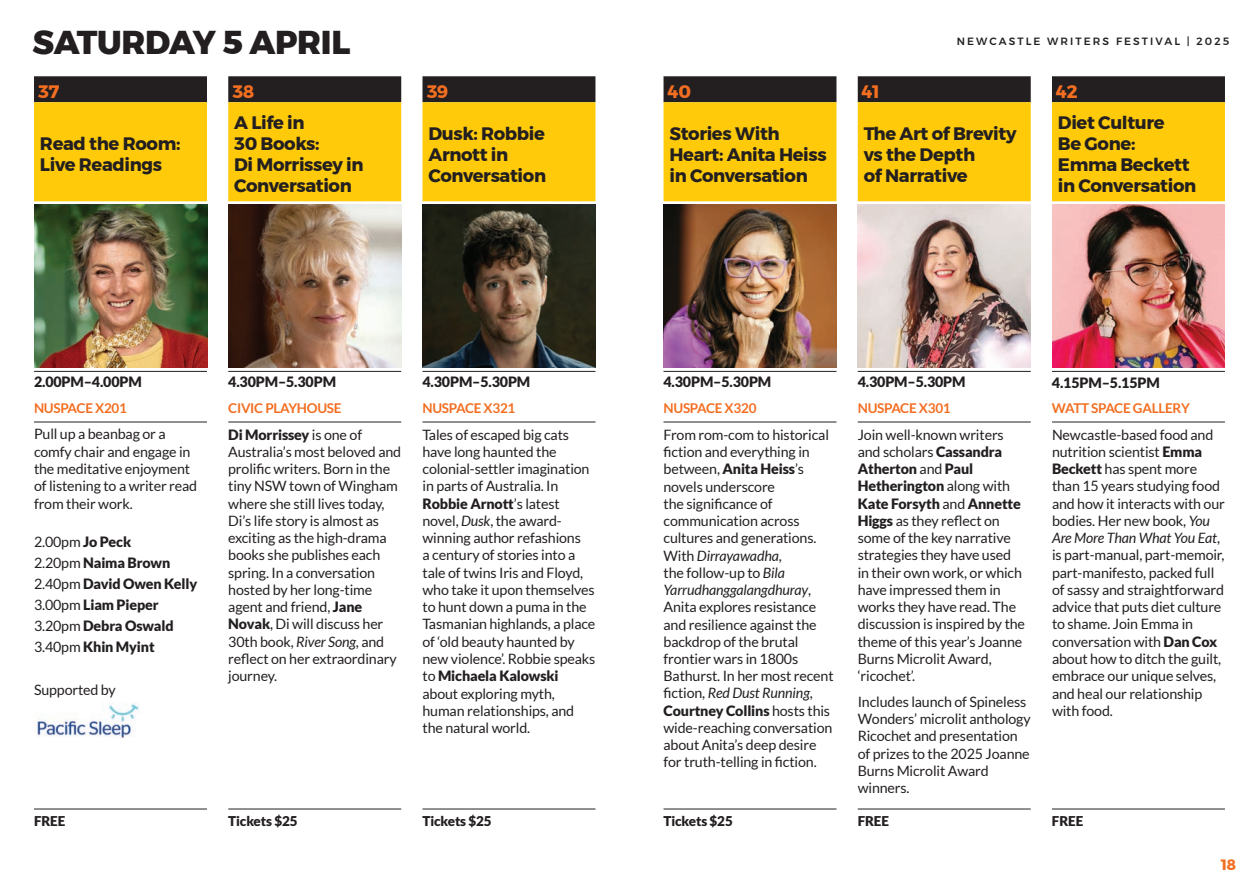
<style>
.page{position:relative;width:1259px;height:893px;background:#fff}
.page>*{position:absolute;margin:0;border:0;box-sizing:border-box;transform-origin:0 0}
.Heading_Black{font:800 33px "Montserrat";letter-spacing:-.01em;color:#231f20}
.t1{font:700 18px/21px "Montserrat";letter-spacing:-.02em;color:#231f20}
.SESSION_NUMBER{font:700 18px "Montserrat";letter-spacing:-.02em;color:#f36e21}
.t2{font:700 15px "Montserrat";color:#f36e21}
.Body_Text{font:14.25px/17.2px "Lato";letter-spacing:-.01em;color:#231f20}
.Body_Text-2{font:900 14.25px/21px "Lato";letter-spacing:-.01em;color:#231f20}
.Times{font:900 14.25px "Lato";letter-spacing:-.01em;color:#231f20}
.Venue_Orange{font:700 13.5px "Lato";letter-spacing:-.02em;color:#f36e21}
.Tickets{font:900 13.5px "Lato";letter-spacing:-.01em;color:#231f20}
.t3{font:500 10.5px "Montserrat";letter-spacing:.2em;color:#231f20}
.s1{font-weight:400}
.s2{font-weight:900}
.s3{font-style:italic}
</style>
<div class="page">
<svg style="left:34px;top:76px;width:1191px;height:26px;background:#413d3e"></svg>
<svg style="left:34px;top:102px;width:1191px;height:99px;background:#fed029"></svg>
<hr style="left:34px;top:371px;width:173px;height:1px;background:#231f20">
<hr style="left:228px;top:371px;width:173px;height:1px;background:#231f20">
<hr style="left:422px;top:371px;width:173px;height:1px;background:#231f20">
<hr style="left:663px;top:371px;width:173px;height:1px;background:#231f20">
<hr style="left:857px;top:371px;width:173px;height:1px;background:#231f20">
<hr style="left:1052px;top:371px;width:173px;height:1px;background:#231f20">
<hr style="left:1052px;top:422px;width:173px;height:1px;background:#231f20">
<hr style="left:34px;top:809px;width:173px;height:1px;background:#231f20">
<hr style="left:228px;top:809px;width:173px;height:1px;background:#231f20">
<hr style="left:422px;top:809px;width:173px;height:1px;background:#231f20">
<hr style="left:663px;top:809px;width:173px;height:1px;background:#231f20">
<hr style="left:857px;top:809px;width:173px;height:1px;background:#231f20">
<hr style="left:1052px;top:809px;width:173px;height:1px;background:#231f20">
<hr style="left:34px;top:422px;width:173px;height:1px;background:#231f20">
<hr style="left:228px;top:422px;width:173px;height:1px;background:#231f20">
<hr style="left:422px;top:422px;width:173px;height:1px;background:#231f20">
<hr style="left:663px;top:422px;width:173px;height:1px;background:#231f20">
<hr style="left:857px;top:422px;width:173px;height:1px;background:#231f20">
<img style="left:37px;top:703px;width:102px;height:35px">
<img style="left:34px;top:205px;width:173px;height:162px">
<img style="left:228px;top:205px;width:173px;height:162px">
<img style="left:422px;top:205px;width:173px;height:162px">
<img style="left:663px;top:205px;width:173px;height:162px">
<img style="left:858px;top:205px;width:172px;height:162px">
<img style="left:1052px;top:205px;width:173px;height:162px">
<p class="Heading_Black" style="left:33px;top:16px;width:319px">SATURDAY 5 APRIL</p>
<p class="t3" style="left:956px;top:33px;width:274px">NEWCASTLE WRITERS FESTIVAL | 2025</p>
<p class="SESSION_NUMBER" style="left:38px;top:77px;width:23px">37</p>
<p class="SESSION_NUMBER" style="left:232px;top:77px;width:23px">38</p>
<p class="SESSION_NUMBER" style="left:427px;top:77px;width:23px">39</p>
<p class="SESSION_NUMBER" style="left:668px;top:77px;width:25px">40</p>
<p class="SESSION_NUMBER" style="left:862px;top:77px;width:19px">41</p>
<p class="SESSION_NUMBER" style="left:1056px;top:77px;width:23px">42</p>
<p class="t1" style="left:40px;top:133px;width:142px">Read the Room:<br>Live Readings</p>
<p class="t1" style="left:234px;top:112px;width:131px">A Life in<br>30 Books:<br>Di Morrissey in<br>Conversation</p>
<p class="t1" style="left:428px;top:123px;width:119px">Dusk: Robbie<br>Arnott in<br>Conversation</p>
<p class="t1" style="left:669px;top:123px;width:159px">Stories With<br>Heart: Anita Heiss in Conversation</p>
<p class="t1" style="left:863px;top:123px;width:154px">The Art of Brevity vs the Depth<br>of Narrative</p>
<p class="t1" style="left:1058px;top:112px;width:140px">Diet Culture<br>Be Gone:<br>Emma Beckett in Conversation</p>
<p class="Times" style="left:34px;top:374px;width:109px">2.00PM–4.00PM</p>
<p class="Times" style="left:228px;top:374px;width:109px">4.30PM–5.30PM</p>
<p class="Times" style="left:422px;top:374px;width:109px">4.30PM–5.30PM</p>
<p class="Times" style="left:663px;top:374px;width:109px">4.30PM–5.30PM</p>
<p class="Times" style="left:857px;top:374px;width:109px">4.30PM–5.30PM</p>
<p class="Times" style="left:1052px;top:374px;width:109px">4.15PM–5.15PM</p>
<p class="Venue_Orange" style="left:34px;top:400px;width:94px">NUSPACE X201</p>
<p class="Venue_Orange" style="left:228px;top:400px;width:115px">CIVIC PLAYHOUSE</p>
<p class="Venue_Orange" style="left:422px;top:400px;width:94px">NUSPACE X321</p>
<p class="Venue_Orange" style="left:663px;top:400px;width:94px">NUSPACE X320</p>
<p class="Venue_Orange" style="left:857px;top:400px;width:94px">NUSPACE X301</p>
<p class="Venue_Orange" style="left:1052px;top:400px;width:139px">WATT SPACE GALLERY</p>
<p class="Body_Text" style="left:34px;top:426px;width:165px">Pull up a beanbag or a comfy chair and engage in the meditative enjoyment of listening to a writer read from their work.</p>
<p class="Body_Text-2" style="left:34px;top:531px;width:165px"><span class="s1">2.00pm</span> Jo Peck<br><span class="s1">2.20pm</span> Naima Brown<br><span class="s1">2.40pm</span> David Owen Kelly<br><span class="s1">3.00pm</span> Liam Pieper<br><span class="s1">3.20pm</span> Debra Oswald<br><span class="s1">3.40pm</span> Khin Myint</p>
<p class="Body_Text" style="left:34px;top:681px;width:83px">Supported by</p>
<p class="Body_Text" style="left:228px;top:426px;width:174px"><span class="s2">Di Morrissey</span> is one of<br>Australia’s most beloved and prolific writers. Born in the tiny NSW town of Wingham where she still lives today,<br>Di’s life story is almost as exciting as the high-drama books she publishes each spring. In a conversation hosted by her long-time agent and friend, <span class="s2">Jane<br>Novak</span>, Di will discuss her<br>30th book, <span class="s3">River Song</span>, and reflect on her extraordinary journey.</p>
<p class="Body_Text" style="left:422px;top:426px;width:174px">Tales of escaped big cats have long haunted the colonial-settler imagination in parts of Australia. In<br><span class="s2">Robbie Arnott</span>’s latest novel, <span class="s3">Dusk</span>, the award&shy;winning author refashions<br>a century of stories into a tale of twins Iris and Floyd, who take it upon themselves to hunt down a puma in the<br>Tasmanian highlands, a place of ‘old beauty haunted by new violence’. Robbie speaks to <span class="s2">Michaela Kalowski </span>about exploring myth, human relationships, and the natural world.</p>
<p class="Body_Text" style="left:663px;top:426px;width:172px">From rom-com to historical fiction and everything in between, <span class="s2">Anita Heiss</span>’s novels underscore<br>the significance of communication across cultures and generations.<br>With <span class="s3">Dirrayawadha</span>,<br>the follow-up to <span class="s3">Bila<br>Yarrudhanggalangdhuray</span>,<br>Anita explores resistance and resilience against the backdrop of the brutal frontier wars in 1800s<br>Bathurst. In her most recent fiction, <span class="s3">Red Dust Running</span>,<br><span class="s2">Courtney Collins</span> hosts this wide-reaching conversation about Anita’s deep desire for truth-telling in fiction.</p>
<p class="Body_Text" style="left:857px;top:426px;width:169px">Join well-known writers and scholars <span class="s2">Cassandra<br>Atherton</span> and <span class="s2">Paul<br>Hetherington</span> along with<br><span class="s2">Kate Forsyth</span> and <span class="s2">Annette<br>Higgs</span> as they reflect on some of the key narrative strategies they have used in their own work, or which have impressed them in works they have read. The discussion is inspired by the theme of this year’s Joanne<br>Burns Microlit Award, ‘ricochet’.</p>
<p class="Body_Text" style="left:1052px;top:426px;width:174px">Newcastle-based food and nutrition scientist <span class="s2">Emma<br>Beckett</span> has spent more than 15 years studying food and how it interacts with our bodies. Her new book, <span class="s3">You<br>Are More Than What You Eat</span>, is part-manual, part-memoir, part-manifesto, packed full of sassy and straightforward advice that puts diet culture to shame. Join Emma in conversation with <span class="s2">Dan Cox </span>about how to ditch the guilt, embrace our unique selves, and heal our relationship with food.</p>
<p class="Body_Text" style="left:857px;top:693px;width:174px">Includes launch of Spineless<br>Wonders’ microlit anthology<br>Ricochet and presentation of prizes to the 2025 Joanne<br>Burns Microlit Award winners.</p>
<p class="Tickets" style="left:34px;top:813px;width:33px">FREE</p>
<p class="Tickets" style="left:228px;top:813px;width:71px">Tickets $25</p>
<p class="Tickets" style="left:422px;top:813px;width:71px">Tickets $25</p>
<p class="Tickets" style="left:663px;top:813px;width:71px">Tickets $25</p>
<p class="Tickets" style="left:857px;top:813px;width:33px">FREE</p>
<p class="Tickets" style="left:1052px;top:813px;width:33px">FREE</p>
<p class="t2" style="left:1221px;top:852px;width:17px">18</p>
</div>
